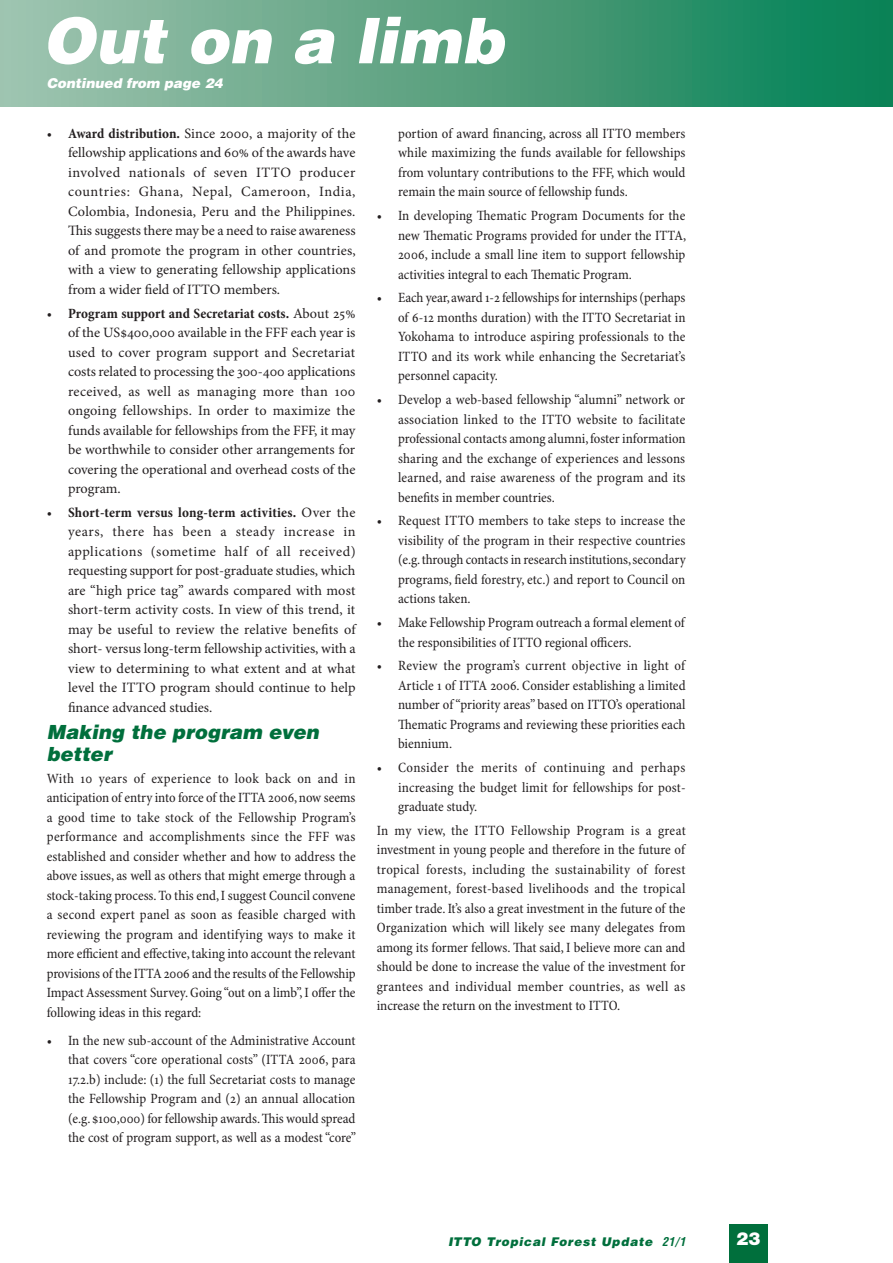
<style>
.page{position:relative;width:893px;height:1263px;background:#fff}
.page>*{position:absolute;margin:0;border:0;box-sizing:border-box;transform-origin:0 0}
.t1{font:italic 900 63px "Helvetica";letter-spacing:.005em;color:#fff}
.t2{font:italic 900 19.5px/22.5px "Helvetica";letter-spacing:.005em;color:#006f3c}
.t3{font:900 18px "Helvetica Neue";color:#fff}
.t4{font:condensed 14.25px/19.5px "Minion Pro";color:#231f20;text-align:justify}
.t5{font:14.25px/19.5px "Minion Pro";color:#231f20;text-align:justify}
.t6{font:italic 900 13.5px "Helvetica";color:#fff}
.t7{font:italic 900 12px "Helvetica";letter-spacing:.065em;color:#006f3c}
.s1{font-stretch:condensed}
.s2{font-weight:700;font-stretch:condensed}
</style>
<div class="page">
<div style="left:0;top:0;width:893px;height:106px;background:linear-gradient(to right,#a5c3af,#078053)"></div>
<div style="left:729px;top:1225px;width:39px;height:38px;background:#006f3c"></div>
<h1 class="t1" style="left:42px;top:-1px;width:463px">Out on a limb</h1>
<p class="t6" style="left:47px;top:75px;width:178px">Continued from page 24</p>
<p class="t5" style="left:68px;top:124px;width:289px;text-indent:-21px"><span class="s1">•</span> <span class="s2">Award distribution.</span> Since 2000, a majority of the fellowship applications and 60% of the awards have involved nationals of seven ITTO producer countries: Ghana, Nepal, Cameroon, India, Colombia, Indonesia, Peru and the Philippines.<br>This suggests there may be a need to raise awareness of and promote the program in other countries, with a view to generating fellowship applications from a wider field of ITTO members.</p>
<p class="t5" style="left:68px;top:303px;width:289px;text-indent:-21px"><span class="s1">•</span> <span class="s2">Program support and Secretariat costs.</span> About 25% of the US$400,000 available in the FFF each year is used to cover program support and Secretariat costs related to processing the 300-400 applications received, as well as managing more than 100 ongoing fellowships. In order to maximize the funds available for fellowships from the FFF, it may be worthwhile to consider other arrangements for covering the operational and overhead costs of the program.</p>
<p class="t5" style="left:68px;top:503px;width:289px;text-indent:-21px"><span class="s1">•</span> <span class="s2">Short-term versus long-term activities.</span> Over the years, there has been a steady increase in applications (sometime half of all received) requesting support for post-graduate studies, which are “high price tag” awards compared with most short-term activity costs. In view of this trend, it may be useful to review the relative benefits of short- versus long-term fellowship activities, with a view to determining to what extent and at what level the ITTO program should continue to help finance advanced studies.</p>
<h2 class="t2" style="left:47px;top:720px;width:274px">Making the program even better</h2>
<p class="t4" style="left:47px;top:769px;width:310px">With 10 years of experience to look back on and in anticipation of entry into force of the ITTA 2006, now seems a good time to take stock of the Fellowship Program’s performance and accomplishments since the FFF was established and consider whether and how to address the above issues, as well as others that might emerge through a stock-taking process. To this end, I suggest Council convene a second expert panel as soon as feasible charged with reviewing the program and identifying ways to make it more efficient and effective, taking into account the relevant provisions of the ITTA 2006 and the results of the Fellowship Impact Assessment Survey. Going “out on a limb”, I offer the following ideas in this regard:</p>
<p class="t4" style="left:68px;top:1031px;width:290px;text-indent:-21px">• In the new sub-account of the Administrative Account that covers “core operational costs” (ITTA 2006, para 17.2.b) include: (1) the full Secretariat costs to manage the Fellowship Program and (2) an annual allocation (e.g. $100,000) for fellowship awards. This would spread the cost of program support, as well as a modest “core”</p>
<p class="t4" style="left:398px;top:124px;width:289px">portion of award financing, across all ITTO members while maximizing the funds available for fellowships from voluntary contributions to the FFF, which would remain the main source of fellowship funds.</p>
<p class="t4" style="left:398px;top:206px;width:290px;text-indent:-21px">• In developing Thematic Program Documents for the new Thematic Programs provided for under the ITTA, 2006, include a small line item to support fellowship activities integral to each Thematic Program.</p>
<p class="t4" style="left:398px;top:289px;width:289px;text-indent:-21px">• Each year, award 1-2 fellowships for internships (perhaps of 6-12 months duration) with the ITTO Secretariat in Yokohama to introduce aspiring professionals to the ITTO and its work while enhancing the Secretariat’s personnel capacity.</p>
<p class="t4" style="left:398px;top:390px;width:289px;text-indent:-21px">• Develop a web-based fellowship “alumni” network or association linked to the ITTO website to facilitate professional contacts among alumni, foster information sharing and the exchange of experiences and lessons learned, and raise awareness of the program and its benefits in member countries.</p>
<p class="t4" style="left:398px;top:511px;width:289px;text-indent:-21px">• Request ITTO members to take steps to increase the visibility of the program in their respective countries (e.g. through contacts in research institutions, secondary programs, field forestry, etc.) and report to Council on actions taken.</p>
<p class="t4" style="left:398px;top:613px;width:288px;text-indent:-21px">• Make Fellowship Program outreach a formal element of the responsibilities of ITTO regional officers.</p>
<p class="t4" style="left:398px;top:656px;width:289px;text-indent:-21px">• Review the program’s current objective in light of Article 1 of ITTA 2006. Consider establishing a limited number of “priority areas” based on ITTO’s operational Thematic Programs and reviewing these priorities each biennium.</p>
<p class="t4" style="left:398px;top:758px;width:289px;text-indent:-21px">• Consider the merits of continuing and perhaps increasing the budget limit for fellowships for post&shy;graduate study.</p>
<p class="t4" style="left:377px;top:821px;width:310px">In my view, the ITTO Fellowship Program is a great investment in young people and therefore in the future of tropical forests, including the sustainability of forest management, forest-based livelihoods and the tropical timber trade. It’s also a great investment in the future of the Organization which will likely see many delegates from among its former fellows. That said, I believe more can and should be done to increase the value of the investment for grantees and individual member countries, as well as increase the return on the investment to ITTO.</p>
<p class="t7" style="left:448px;top:1233px;width:239px">ITTO Tropical Forest Update <span class="s2">21/1</span></p>
<p class="t3" style="left:737px;top:1228px;width:26px">23</p>
</div>
